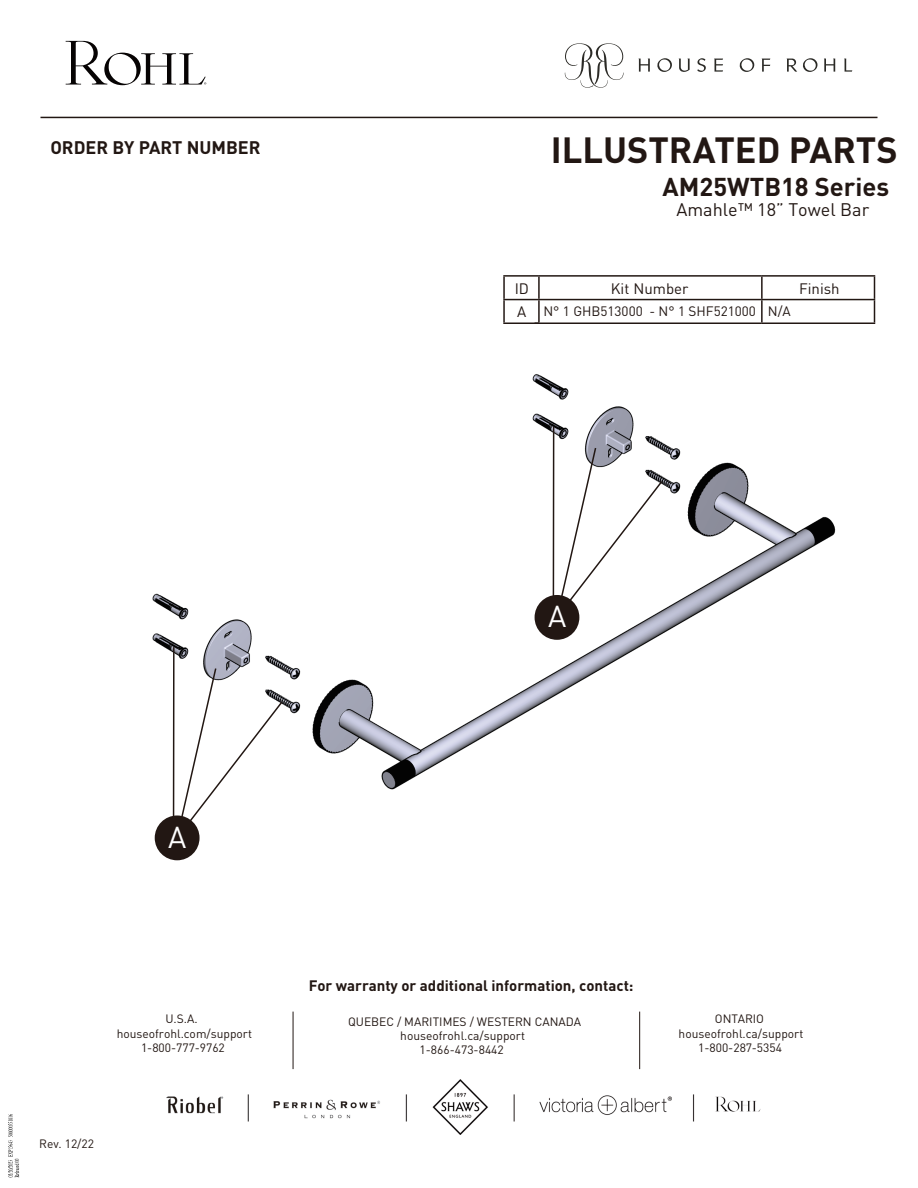
<style>
.page{position:relative;width:918px;height:1188px;background:#fff}
.page>*{position:absolute;margin:0;border:0;box-sizing:border-box;transform-origin:0 0}
.t1{font:700 36px "DIN Pro";color:#221713}
.t2{font:29.85px "DIN Pro";color:#fff}
.t3{font:700 25.5px "DIN Pro";color:#221713}
.t4{font:18px "DIN Pro";color:#221713}
.t5{font:700 18px "DIN Pro";color:#221713}
.t6{font:700 15px "DIN Pro";color:#221713}
.t7{font:15px "DIN Pro";color:#221713}
.t8{font:13.5px "DIN Pro";color:#221713}
.t9{font:12px/14.4px "DIN Pro";color:#221713;text-align:center}
.s1{font-size:15px}
</style>
<div class="page">
<img style="left:152px;top:322px;width:700px;height:492px">
<svg style="left:175px;top:667px;width:109px;height:153px"></svg>
<div style="left:155px;top:815px;width:45px;height:45px;background:#221713;border-radius:50%"></div>
<hr style="left:503px;top:275px;width:36px;height:2px;background:#221713">
<hr style="left:503px;top:277px;width:2px;height:22px;background:#221713">
<hr style="left:539px;top:275px;width:223px;height:2px;background:#221713">
<hr style="left:538px;top:277px;width:2px;height:22px;background:#221713">
<hr style="left:762px;top:275px;width:113px;height:2px;background:#221713">
<hr style="left:761px;top:277px;width:2px;height:22px;background:#221713">
<hr style="left:503px;top:299px;width:36px;height:1px;background:#221713">
<hr style="left:503px;top:300px;width:2px;height:23px;background:#221713">
<hr style="left:539px;top:299px;width:223px;height:1px;background:#221713">
<hr style="left:538px;top:300px;width:2px;height:23px;background:#221713">
<hr style="left:762px;top:299px;width:113px;height:1px;background:#221713">
<hr style="left:761px;top:300px;width:2px;height:23px;background:#221713">
<svg style="left:874px;top:277px;width:1px;height:46px"></svg>
<hr style="left:503px;top:323px;width:36px;height:1px;background:#221713">
<hr style="left:535px;top:323px;width:227px;height:1px;background:#221713">
<hr style="left:762px;top:323px;width:113px;height:1px;background:#221713">
<hr style="left:40px;top:117px;width:838px;height:1px;background:#221713">
<svg style="left:565px;top:43px;width:58px;height:45px"></svg>
<svg style="left:638px;top:59px;width:12px;height:13px"></svg>
<svg style="left:679px;top:59px;width:11px;height:13px"></svg>
<svg style="left:697px;top:58px;width:9px;height:14px"></svg>
<svg style="left:714px;top:59px;width:9px;height:13px"></svg>
<svg style="left:739px;top:58px;width:15px;height:14px"></svg>
<svg style="left:803px;top:58px;width:15px;height:14px"></svg>
<svg style="left:657px;top:58px;width:15px;height:14px"></svg>
<svg style="left:762px;top:59px;width:8px;height:13px"></svg>
<svg style="left:787px;top:59px;width:10px;height:13px"></svg>
<svg style="left:824px;top:59px;width:11px;height:13px"></svg>
<svg style="left:844px;top:59px;width:8px;height:13px"></svg>
<svg style="left:66px;top:41px;width:140px;height:44px"></svg>
<img style="left:166px;top:1080px;width:594px;height:54px">
<hr style="left:639px;top:1012px;width:1px;height:57px;background:#221713">
<hr style="left:293px;top:1012px;width:1px;height:57px;background:#221713">
<hr style="left:173px;top:647px;width:2px;height:171px;background:#221713">
<svg style="left:555px;top:446px;width:109px;height:173px"></svg>
<div style="left:535px;top:595px;width:44px;height:45px;background:#221713;border-radius:50%"></div>
<hr style="left:553px;top:427px;width:1px;height:171px;background:#221713">
<svg style="left:8px;top:1114px;width:11px;height:63px"></svg>
<h3 class="t5" style="left:50px;top:133px;width:212px">ORDER BY PART NUMBER</h3>
<h1 class="t1" style="left:551px;top:122px;width:348px">ILLUSTRATED PARTS</h1>
<h3 class="t3" style="left:663px;top:167px;width:228px">AM25WTB18 Series</h3>
<h3 class="t4" style="left:676px;top:198px;width:194px">Amahle™ 18” Towel Bar</h3>
<p class="t7" style="left:515px;top:278px;width:16px">ID</p>
<p class="t7" style="left:611px;top:278px;width:79px">Kit Number</p>
<p class="t7" style="left:799px;top:278px;width:42px">Finish</p>
<p class="t8" style="left:517px;top:302px;width:275px"><span class="s1">A</span> N° 1 GHB513000 - N° 1 SHF521000 N/A</p>
<h2 class="t2" style="left:168px;top:817px;width:20px">A</h2>
<h2 class="t2" style="left:548px;top:596px;width:20px">A</h2>
<p class="t6" style="left:309px;top:973px;width:326px">For warranty or additional information, contact:</p>
<p class="t9" style="left:117px;top:1011px;width:137px">U.S.A. houseofrohl.com/support<br>1-800-777-9762</p>
<p class="t9" style="left:348px;top:1013px;width:235px">QUEBEC / MARITIMES / WESTERN CANADA houseofrohl.ca/support<br>1-866-473-8442</p>
<p class="t9" style="left:39px;top:1136px;width:56px">Rev. 12/22</p>
<p class="t9" style="left:679px;top:1011px;width:126px">ONTARIO houseofrohl.ca/support<br>1-800-287-5354</p>
</div>
